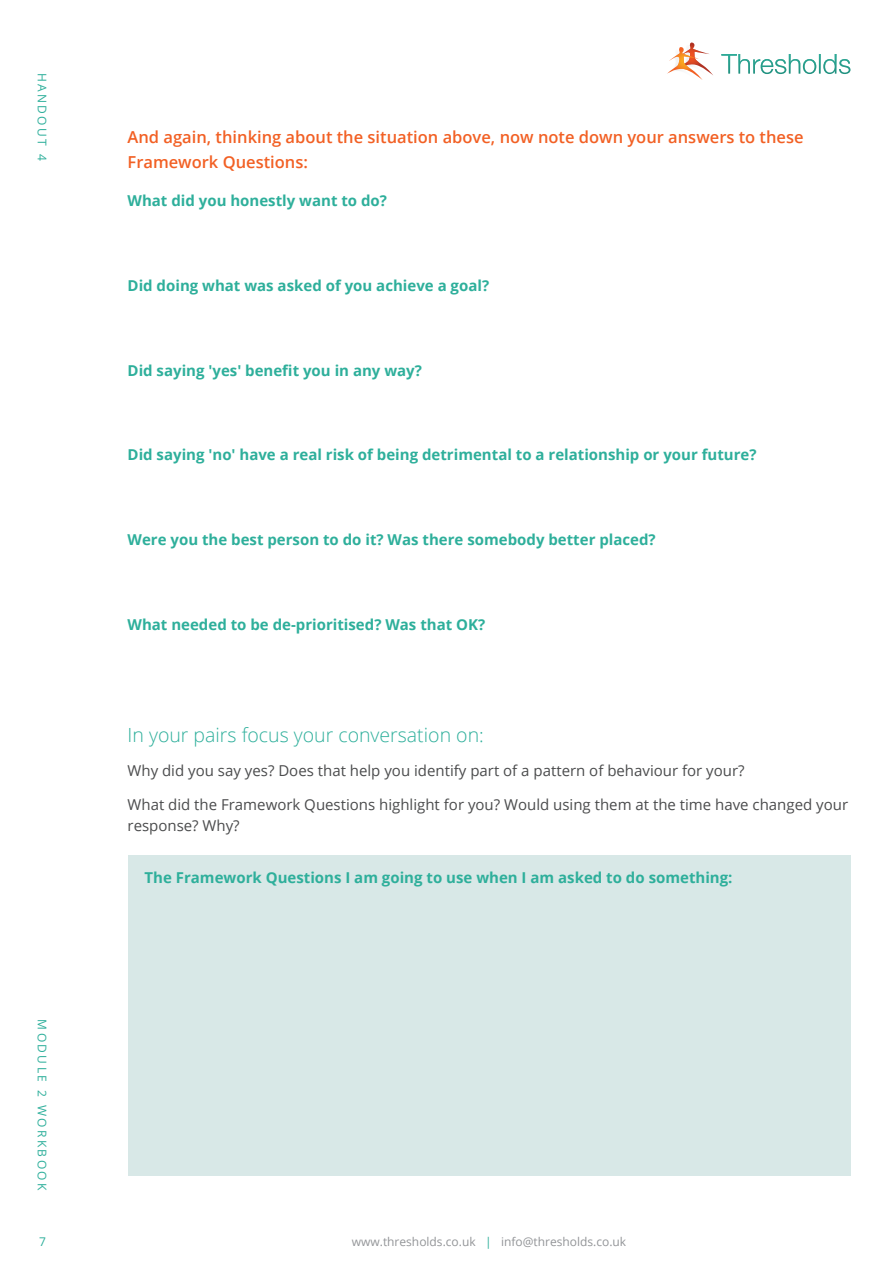
<style>
.page{position:relative;width:893px;height:1263px;background:#fff}
.page>*{position:absolute;margin:0;border:0;box-sizing:border-box;transform-origin:0 0}
.t1{font:300 19.5px "Open Sans";color:#2eaf9b}
.t2{font:600 16.5px/25.5px "Open Sans";color:#f26024}
.t3{font:700 15px "Open Sans";color:#2eaf9b}
.t4{font:15px/21px "Open Sans";color:#4b4c4d}
.t5{font:12px "Open Sans";color:#939598}
.t6{font:12px "Open Sans";letter-spacing:.2em;color:#2eaf9b}
.s1{color:#2eaf9b}
</style>
<div class="page">
<svg style="left:667px;top:42px;width:46px;height:38px"></svg>
<svg style="left:672px;top:49px;width:24px;height:23px"></svg>
<svg style="left:721px;top:54px;width:129px;height:20px"></svg>
<div style="left:128px;top:855px;width:722px;height:321px;background:#d8e8e7"></div>
<p class="t6" style="left:51px;top:73px;width:90px;rotate:90deg">HANDOUT 4</p>
<p class="t6" style="left:51px;top:1019px;width:173px;rotate:90deg">MODULE 2 WORKBOOK</p>
<p class="t2" style="left:128px;top:123px;width:678px">And again, thinking about the situation above, now note down your answers to these<br>Framework Questions:</p>
<p class="t3" style="left:128px;top:190px;width:261px">What did you honestly want to do?</p>
<p class="t3" style="left:128px;top:275px;width:363px">Did doing what was asked of you achieve a goal?</p>
<p class="t3" style="left:128px;top:360px;width:296px">Did saying 'yes' benefit you in any way?</p>
<p class="t3" style="left:128px;top:444px;width:630px">Did saying 'no' have a real risk of being detrimental to a relationship or your future?</p>
<p class="t3" style="left:128px;top:529px;width:530px">Were you the best person to do it? Was there somebody better placed?</p>
<p class="t3" style="left:128px;top:614px;width:359px">What needed to be de-prioritised? Was that OK?</p>
<h1 class="t1" style="left:128px;top:722px;width:358px">In your pairs focus your conversation on:</h1>
<p class="t4" style="left:128px;top:759px;width:619px">Why did you say yes? Does that help you identify part of a pattern of behaviour for your?</p>
<p class="t4" style="left:128px;top:793px;width:722px">What did the Framework Questions highlight for you? Would using them at the time have changed your response? Why?</p>
<p class="t3" style="left:145px;top:867px;width:589px">The Framework Questions I am going to use when I am asked to do something:</p>
<p class="t6" style="left:39px;top:1234px;width:8px">7</p>
<p class="t5" style="left:352px;top:1234px;width:276px">www.thresholds.co.uk <span class="s1">|</span> info@thresholds.co.uk</p>
</div>
